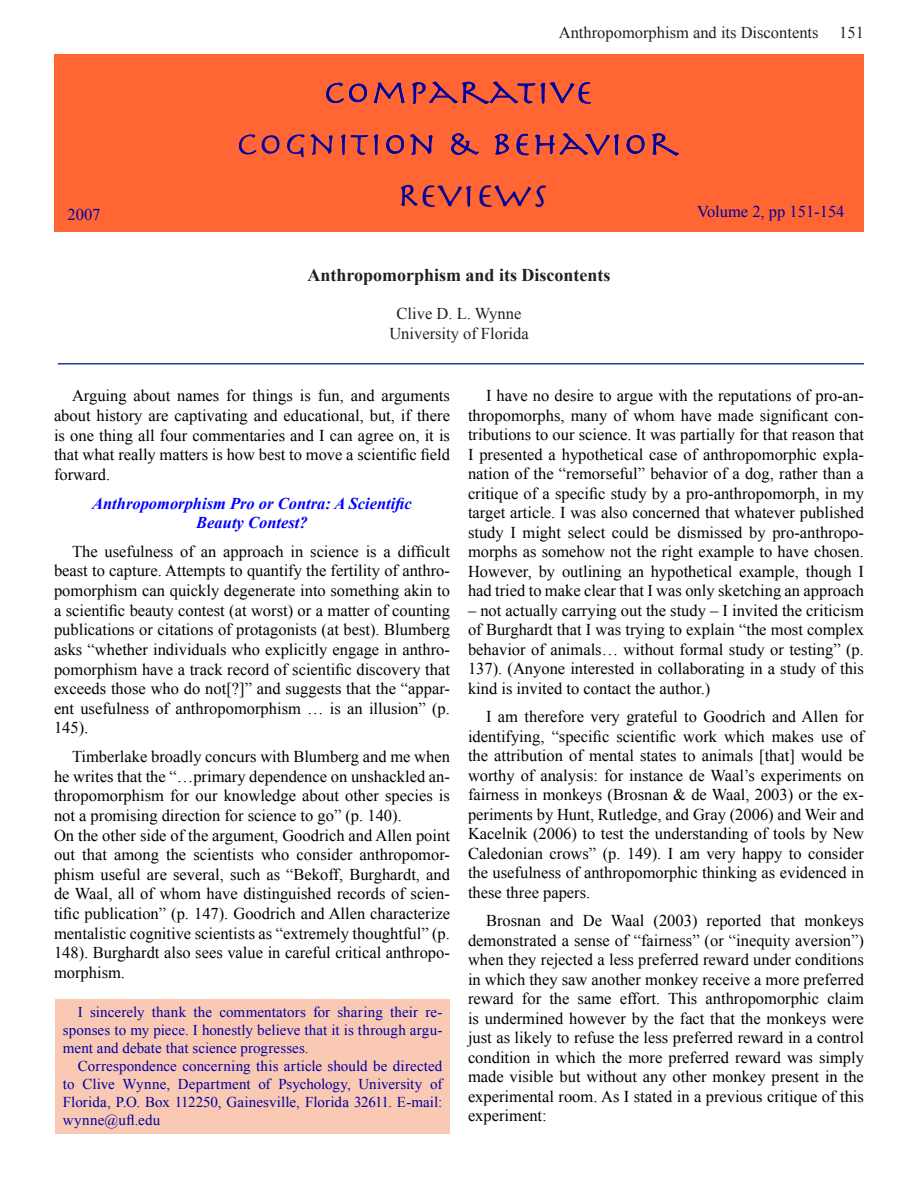
<style>
.page{position:relative;width:918px;height:1188px;background:#fff}
.page>*{position:absolute;margin:0;border:0;box-sizing:border-box;transform-origin:0 0}
.t1{font:700 18px "Times New Roman";color:#231f20}
.t2{font:16.5px/19.5px "Times New Roman";color:#000;text-align:justify}
.t3{font:16.5px "Times New Roman";color:#231f20}
.t4{font:italic 700 16.5px "Times New Roman";color:#00f}
.t5{font:16.5px "Times New Roman";color:#00019f}
.t6{font:15px/18px "Times New Roman";letter-spacing:.005em;color:#00019f;text-align:justify}
</style>
<div class="page">
<div style="left:54px;top:54px;width:810px;height:177px;background:#f63"></div>
<svg style="left:326px;top:83px;width:41px;height:20px"></svg>
<svg style="left:374px;top:83px;width:30px;height:20px"></svg>
<svg style="left:412px;top:82px;width:123px;height:22px"></svg>
<svg style="left:541px;top:82px;width:50px;height:22px"></svg>
<svg style="left:239px;top:134px;width:17px;height:20px"></svg>
<svg style="left:262px;top:135px;width:17px;height:19px"></svg>
<svg style="left:287px;top:134px;width:46px;height:23px"></svg>
<svg style="left:341px;top:134px;width:4px;height:21px"></svg>
<svg style="left:351px;top:135px;width:17px;height:20px"></svg>
<svg style="left:374px;top:134px;width:4px;height:21px"></svg>
<svg style="left:386px;top:135px;width:18px;height:19px"></svg>
<svg style="left:410px;top:134px;width:22px;height:21px"></svg>
<svg style="left:451px;top:133px;width:28px;height:22px"></svg>
<svg style="left:495px;top:134px;width:14px;height:20px"></svg>
<svg style="left:517px;top:134px;width:12px;height:21px"></svg>
<svg style="left:535px;top:133px;width:84px;height:22px"></svg>
<svg style="left:627px;top:135px;width:17px;height:19px"></svg>
<svg style="left:652px;top:133px;width:27px;height:23px"></svg>
<svg style="left:400px;top:184px;width:147px;height:24px"></svg>
<div style="left:56px;top:999px;width:394px;height:135px;background:#fac9b4"></div>
<hr style="left:58px;top:363px;width:806px;height:1px;background:#253f8e">
<p class="t3" style="left:559px;top:22px;width:261px">Anthropomorphism and its Discontents</p>
<p class="t3" style="left:839px;top:22px;width:26px">151</p>
<p class="t5" style="left:68px;top:204px;width:34px">2007</p>
<p class="t5" style="left:697px;top:201px;width:149px">Volume 2, pp 151-154</p>
<p class="t1" style="left:307px;top:263px;width:305px">Anthropomorphism and its Discontents</p>
<p class="t3" style="left:397px;top:302px;width:126px">Clive D. L. Wynne</p>
<p class="t3" style="left:389px;top:322px;width:141px">University of Florida</p>
<p class="t2" style="left:54px;top:386px;width:398px;text-indent:18px">Arguing about names for things is fun, and arguments about history are captivating and educational, but, if there is one thing all four commentaries and I can agree on, it is that what really matters is how best to move a scientific field forward.</p>
<p class="t4" style="left:92px;top:492px;width:321px">Anthropomorphism Pro or Contra: A Scientific</p>
<p class="t4" style="left:196px;top:511px;width:113px">Beauty Contest?</p>
<p class="t2" style="left:54px;top:541px;width:398px;text-indent:18px">The usefulness of an approach in science is a difficult beast to capture. Attempts to quantify the fertility of anthro&shy;pomorphism can quickly degenerate into something akin to a scientific beauty contest (at worst) or a matter of counting publications or citations of protagonists (at best). Blumberg asks “whether individuals who explicitly engage in anthro&shy;pomorphism have a track record of scientific discovery that exceeds those who do not[?]” and suggests that the “appar&shy;ent usefulness of anthropomorphism … is an illusion” (p.<br>145).</p>
<p class="t2" style="left:54px;top:747px;width:397px;text-indent:18px">Timberlake broadly concurs with Blumberg and me when he writes that the “…primary dependence on unshackled an&shy;thropomorphism for our knowledge about other species is not a promising direction for science to go” (p. 140).</p>
<p class="t2" style="left:54px;top:825px;width:398px">On the other side of the argument, Goodrich and Allen point out that among the scientists who consider anthropomor&shy;phism useful are several, such as “Bekoff, Burghardt, and de Waal, all of whom have distinguished records of scien&shy;tific publication” (p. 147). Goodrich and Allen characterize mentalistic cognitive scientists as “extremely thoughtful” (p.<br>148). Burghardt also sees value in careful critical anthropo&shy;morphism.</p>
<p class="t6" style="left:63px;top:1003px;width:381px;text-indent:15px">I sincerely thank the commentators for sharing their re&shy;sponses to my piece. I honestly believe that it is through argu&shy;ment and debate that science progresses.</p>
<p class="t6" style="left:63px;top:1057px;width:381px;text-indent:15px">Correspondence concerning this article should be directed to Clive Wynne, Department of Psychology, University of Florida, P.O. Box 112250, Gainesville, Florida 32611. E-mail: wynne@ufl.edu</p>
<p class="t2" style="left:468px;top:386px;width:398px;text-indent:18px">I have no desire to argue with the reputations of pro-an&shy;thropomorphs, many of whom have made significant con&shy;tributions to our science. It was partially for that reason that I presented a hypothetical case of anthropomorphic expla&shy;nation of the “remorseful” behavior of a dog, rather than a critique of a specific study by a pro-anthropomorph, in my target article. I was also concerned that whatever published study I might select could be dismissed by pro-anthropo&shy;morphs as somehow not the right example to have chosen.<br>However, by outlining an hypothetical example, though I had tried to make clear that I was only sketching an approach</p>
<p class="t2" style="left:468px;top:600px;width:398px">– not actually carrying out the study – I invited the criticism of Burghardt that I was trying to explain “the most complex behavior of animals… without formal study or testing” (p.<br>137). (Anyone interested in collaborating in a study of this kind is invited to contact the author.)</p>
<p class="t2" style="left:468px;top:707px;width:398px;text-indent:18px">I am therefore very grateful to Goodrich and Allen for identifying, “specific scientific work which makes use of the attribution of mental states to animals [that] would be worthy of analysis: for instance de Waal’s experiments on fairness in monkeys (Brosnan &amp; de Waal, 2003) or the ex&shy;periments by Hunt, Rutledge, and Gray (2006) and Weir and Kacelnik (2006) to test the understanding of tools by New Caledonian crows” (p. 149). I am very happy to consider the usefulness of anthropomorphic thinking as evidenced in these three papers.</p>
<p class="t2" style="left:468px;top:911px;width:398px;text-indent:18px">Brosnan and De Waal (2003) reported that monkeys demonstrated a sense of “fairness” (or “inequity aversion”) when they rejected a less preferred reward under conditions in which they saw another monkey receive a more preferred reward for the same effort. This anthropomorphic claim is undermined however by the fact that the monkeys were just as likely to refuse the less preferred reward in a control condition in which the more preferred reward was simply made visible but without any other monkey present in the experimental room. As I stated in a previous critique of this experiment:</p>
</div>
